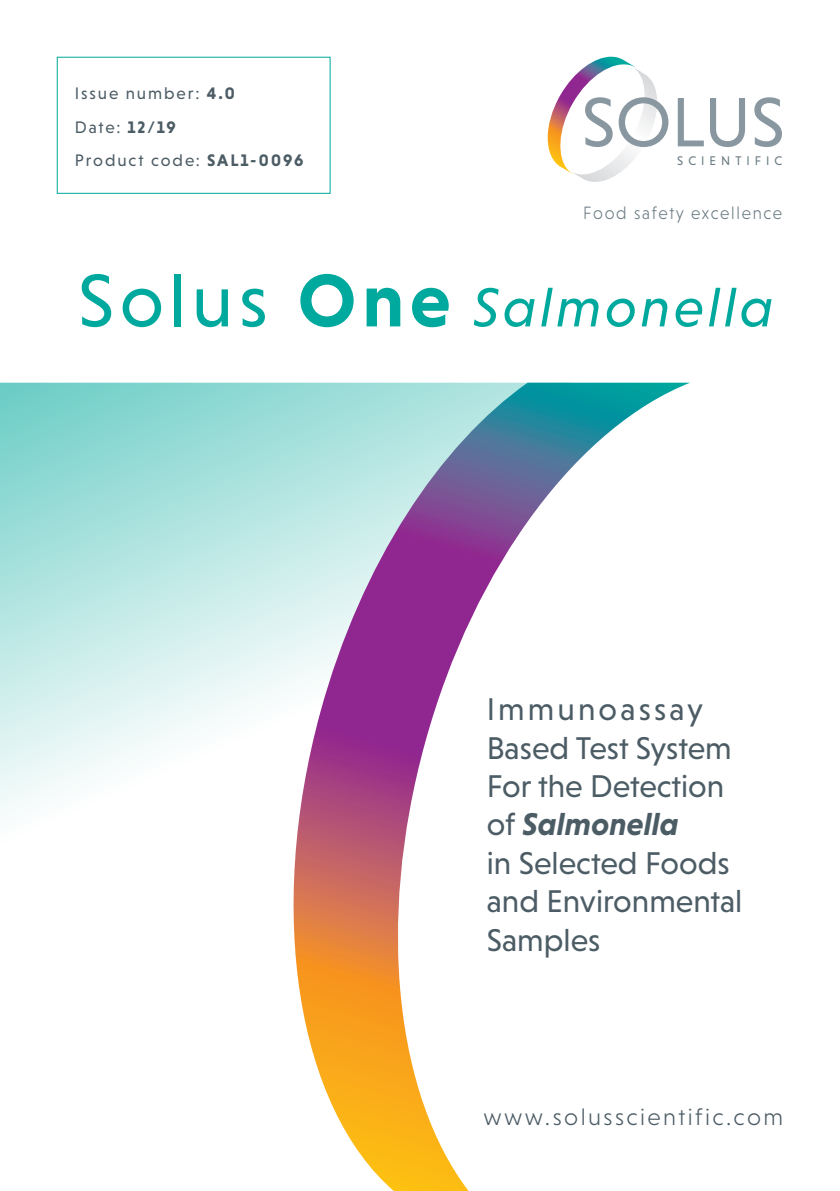
<style>
.page{position:relative;width:840px;height:1191px;background:#fff}
.page>*{position:absolute;margin:0;border:0;box-sizing:border-box;transform-origin:0 0}
.t1{font:71px "Niveau Grotesk";color:#8897a0}
.t2{font:italic 56px "Niveau Grotesk";letter-spacing:.065em;color:#00a99d}
.t3{font:32px/38.4px "Niveau Grotesk";color:#4c5c65}
.t4{font:32px "Niveau Grotesk";letter-spacing:.095em;color:#4c5c65}
.t5{font:300 24px "Niveau Grotesk";letter-spacing:.1em;color:#4c5c65}
.t6{font:300 18.2px "Niveau Grotesk";letter-spacing:.1em;color:#697a82;scale:.93 1}
.t7{font:17px "Niveau Grotesk";letter-spacing:.11em;color:#4c5c65}
.t8{font:12.8px "Niveau Grotesk";letter-spacing:.39em;color:#697a82}
.s1{font-weight:700}
.s2{font-style:normal;font-size:76px}
.s3{font-weight:700;font-style:normal;font-size:76px}
.s4{font-weight:700;font-style:italic}
</style>
<div class="page">
<svg style="left:0;top:383px;width:265px;height:431px"></svg>
<svg style="left:547px;top:57px;width:110px;height:125px"></svg>
<div style="left:57px;top:57px;width:273px;height:137px;border:1px solid #00a99d"></div>
<svg style="left:265px;top:383px;width:424px;height:808px"></svg>
<p class="t7" style="left:75px;top:83px;width:161px">Issue number: <span class="s1">4.0</span></p>
<p class="t7" style="left:75px;top:117px;width:102px">Date: <span class="s1">12/19</span></p>
<p class="t7" style="left:75px;top:151px;width:230px">Product code: <span class="s1">SAL1-0096</span></p>
<p class="t1" style="left:581px;top:82px;width:205px">SOLUS</p>
<p class="t8" style="left:677px;top:153px;width:107px">SCIENTIFIC</p>
<p class="t6" style="left:583px;top:203px;width:215px">Food safety excellence</p>
<p class="t2" style="left:78px;top:276px;width:696px"><span class="s2">Solus</span> <span class="s3">One</span> Salmonella</p>
<p class="t4" style="left:486px;top:691px;width:218px">Immunoassay</p>
<p class="t3" style="left:486px;top:728px;width:257px">Based Test System<br>For the Detection of <span class="s4">Salmonella<br></span>in Selected Foods and Environmental<br>Samples</p>
<p class="t5" style="left:483px;top:1103px;width:301px">www.solusscientific.com</p>
</div>
